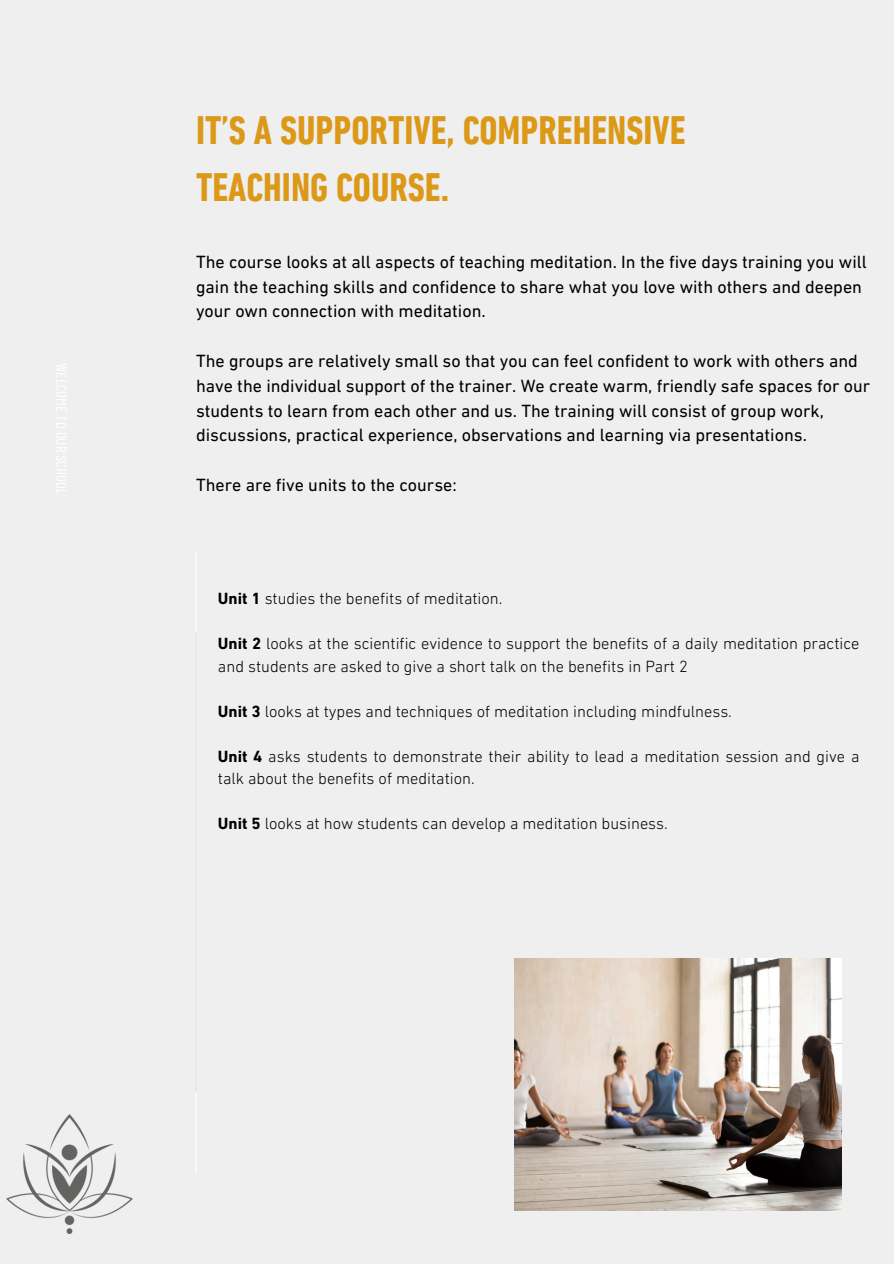
<style>
.page{position:relative;width:894px;height:1264px;background:#fff}
.page>*{position:absolute;margin:0;border:0;box-sizing:border-box;transform-origin:0 0}
.t1{font:700 condensed 40.5px/56.2px "DIN Next LT Pro";color:#dc9817}
.t2{font:18px/24.8px "DIN Next LT Pro";color:#000}
.t3{font:300 16.5px/22.5px "DIN Next LT Pro";color:#000001}
.s1{font-weight:700}
</style>
<div class="page">
<div style="left:0;top:0;width:893px;height:1263px;background:#efefef"></div>
<hr style="left:195px;top:550px;width:1px;height:624px;background:#fff">
<img style="left:514px;top:958px;width:327px;height:252px">
<img style="left:7px;top:1114px;width:126px;height:119px">
<p class="t1" style="left:196px;top:106px;width:491px">IT’S A SUPPORTIVE, COMPREHENSIVE<br>TEACHING COURSE.</p>
<p class="t2" style="left:196px;top:251px;width:672px">The course looks at all aspects of teaching meditation. In the five days training you will gain the teaching skills and confidence to share what you love with others and deepen your own connection with meditation.</p>
<h2 class="t2" style="left:196px;top:350px;width:675px">The groups are relatively small so that you can feel confident to work with others and have the individual support of the trainer. We create warm, friendly safe spaces for our students to learn from each other and us. The training will consist of group work, discussions, practical experience, observations and learning via presentations.</h2>
<h2 class="t2" style="left:196px;top:474px;width:262px">There are five units to the course:</h2>
<p class="t3" style="left:218px;top:588px;width:286px"><span class="s1">Unit 1</span> studies the benefits of meditation.</p>
<h1 class="t3" style="left:218px;top:633px;width:642px"><span class="s1">Unit 2</span> looks at the scientific evidence to support the benefits of a daily meditation practice and students are asked to give a short talk on the benefits in Part 2</h1>
<h2 class="t3" style="left:218px;top:701px;width:515px"><span class="s1">Unit 3</span> looks at types and techniques of meditation including mindfulness.</h2>
<h2 class="t3" style="left:218px;top:746px;width:642px"><span class="s1">Unit 4</span> asks students to demonstrate their ability to lead a meditation session and give a talk about the benefits of meditation.</h2>
<h2 class="t3" style="left:218px;top:813px;width:451px"><span class="s1">Unit 5</span> looks at how students can develop a meditation business.</h2>
</div>
